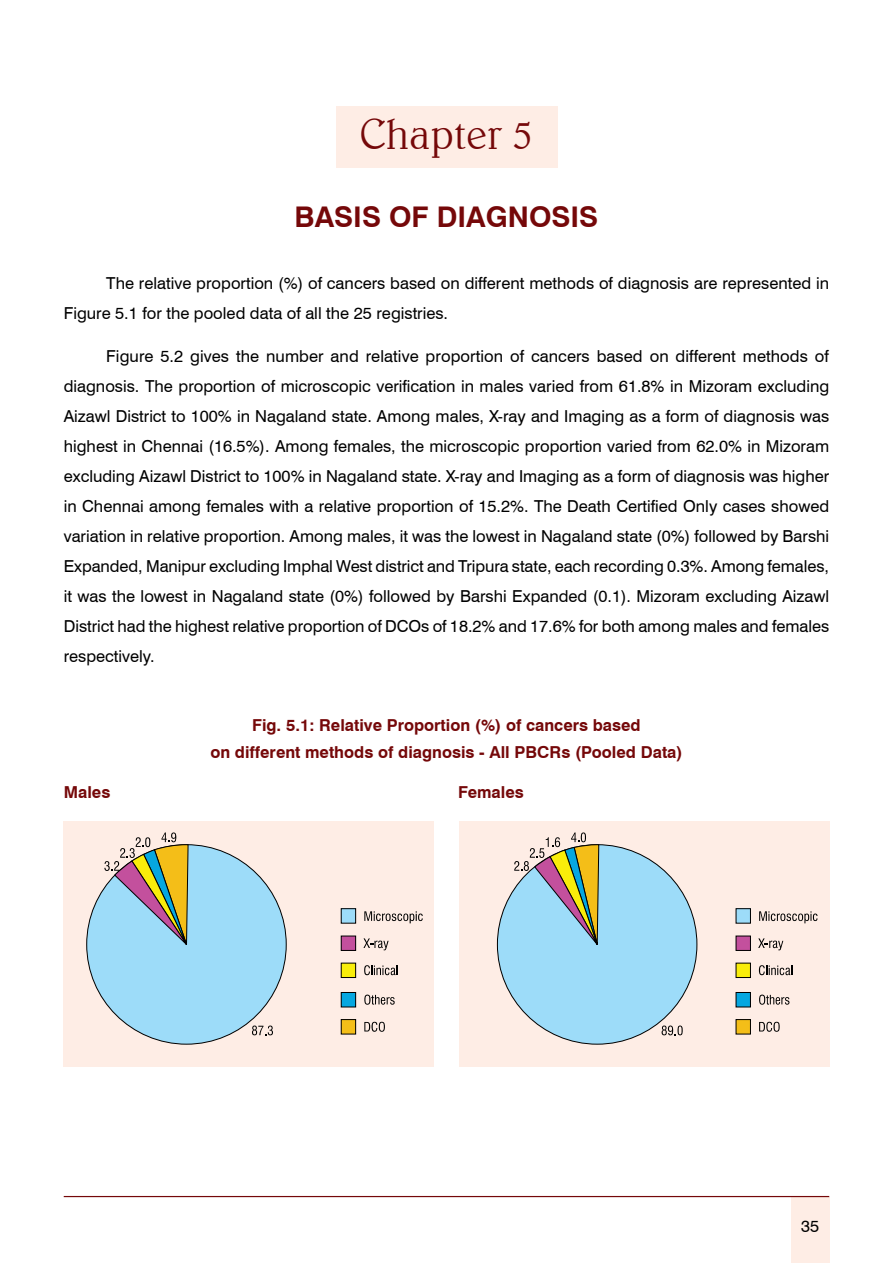
<style>
.page{position:relative;width:893px;height:1263px;background:#fff}
.page>*{position:absolute;margin:0;border:0;box-sizing:border-box;transform-origin:0 0}
.t1{font:300 43.5px "Belwe BT";color:#750809;scale:.95 1}
.t2{font:700 28.5px "Swiss 721 BT";color:#750809}
.t3{font:16.5px/30px "Swiss 721 BT";color:#000}
.t4{font:700 16.5px/27px "Swiss 721 BT";color:#750809;text-align:center}
</style>
<div class="page">
<div style="left:791px;top:1197px;width:38px;height:66px;background:#feede5"></div>
<hr style="left:64px;top:1196px;width:765px;height:1px;background:#750809">
<div style="left:336px;top:106px;width:221px;height:62px;background:#feede5"></div>
<div style="left:459px;top:822px;width:370px;height:245px;background:#feede5"></div>
<div style="left:497px;top:845px;width:200px;height:199px;background:#9ddcf9;border-radius:50%"></div>
<svg style="left:662px;top:1025px;width:21px;height:10px"></svg>
<svg style="left:514px;top:832px;width:85px;height:113px"></svg>
<svg style="left:759px;top:911px;width:58px;height:12px"></svg>
<svg style="left:758px;top:938px;width:25px;height:12px"></svg>
<svg style="left:759px;top:965px;width:33px;height:10px"></svg>
<svg style="left:759px;top:994px;width:30px;height:11px"></svg>
<svg style="left:759px;top:1022px;width:21px;height:10px"></svg>
<div style="left:736px;top:909px;width:14px;height:14px;background:#9ddcf9"></div>
<div style="left:736px;top:908px;width:15px;height:15px;border:1px solid #000"></div>
<div style="left:736px;top:936px;width:14px;height:14px;background:#c3509d"></div>
<div style="left:736px;top:963px;width:14px;height:14px;background:#f9ed0a"></div>
<div style="left:736px;top:963px;width:15px;height:15px;border:1px solid #000"></div>
<div style="left:736px;top:992px;width:14px;height:15px;background:#06a7e0"></div>
<div style="left:736px;top:992px;width:15px;height:15px;border:1px solid #000"></div>
<div style="left:736px;top:1019px;width:14px;height:15px;background:#f4be18"></div>
<div style="left:736px;top:1019px;width:15px;height:15px;border:1px solid #000"></div>
<div style="left:64px;top:822px;width:370px;height:245px;background:#feede5"></div>
<div style="left:87px;top:845px;width:199px;height:199px;background:#9ddcf9;border-radius:50%"></div>
<svg style="left:252px;top:1025px;width:21px;height:10px"></svg>
<svg style="left:104px;top:832px;width:84px;height:113px"></svg>
<svg style="left:364px;top:911px;width:59px;height:12px"></svg>
<svg style="left:363px;top:938px;width:26px;height:12px"></svg>
<svg style="left:364px;top:965px;width:34px;height:10px"></svg>
<svg style="left:364px;top:994px;width:31px;height:11px"></svg>
<svg style="left:364px;top:1022px;width:21px;height:10px"></svg>
<div style="left:341px;top:909px;width:15px;height:14px;background:#9ddcf9"></div>
<div style="left:341px;top:908px;width:15px;height:15px;border:1px solid #000"></div>
<div style="left:341px;top:936px;width:15px;height:14px;background:#c3509d"></div>
<div style="left:341px;top:936px;width:15px;height:14px;border:1px solid #000"></div>
<div style="left:341px;top:963px;width:15px;height:14px;background:#f9ed0a"></div>
<div style="left:341px;top:963px;width:15px;height:15px;border:1px solid #000"></div>
<div style="left:341px;top:992px;width:15px;height:15px;background:#06a7e0"></div>
<div style="left:341px;top:992px;width:15px;height:15px;border:1px solid #000"></div>
<div style="left:341px;top:1019px;width:15px;height:15px;background:#f4be18"></div>
<div style="left:341px;top:1019px;width:15px;height:15px;border:1px solid #000"></div>
<h1 class="t1" style="left:360px;top:108px;width:184px">Chapter 5</h1>
<h2 class="t2" style="left:295px;top:199px;width:305px">Basis of Diagnosis</h2>
<p class="t3" style="left:64px;top:268px;width:767px;text-indent:43px">The relative proportion (%) of cancers based on different methods of diagnosis are represented in<br>Figure 5.1 for the pooled data of all the 25 registries.</p>
<p class="t3" style="left:64px;top:341px;width:767px;text-align:justify;text-indent:43px">Figure 5.2 gives the number and relative proportion of cancers based on different methods of diagnosis. The proportion of microscopic verification in males varied from 61.8% in Mizoram excluding Aizawl District to 100% in Nagaland state. Among males, X-ray and Imaging as a form of diagnosis was highest in Chennai (16.5%). Among females, the microscopic proportion varied from 62.0% in Mizoram excluding Aizawl District to 100% in Nagaland state. X-ray and Imaging as a form of diagnosis was higher in Chennai among females with a relative proportion of 15.2%. The Death Certified Only cases showed variation in relative proportion. Among males, it was the lowest in Nagaland state (0%) followed by Barshi Expanded, Manipur excluding Imphal West district and Tripura state, each recording 0.3%. Among females, it was the lowest in Nagaland state (0%) followed by Barshi Expanded (0.1). Mizoram excluding Aizawl District had the highest relative proportion of DCOs of 18.2% and 17.6% for both among males and females respectively.</p>
<p class="t4" style="left:210px;top:712px;width:474px">Fig. 5.1: Relative Proportion (%) of cancers based<br>on different methods of diagnosis - All PBCRs (Pooled Data)</p>
<p class="t4" style="left:64px;top:778px;width:227px">Males F</p>
<p class="t4" style="left:468px;top:778px;width:58px">emales</p>
<p class="t3" style="left:801px;top:1211px;width:20px">35</p>
</div>
